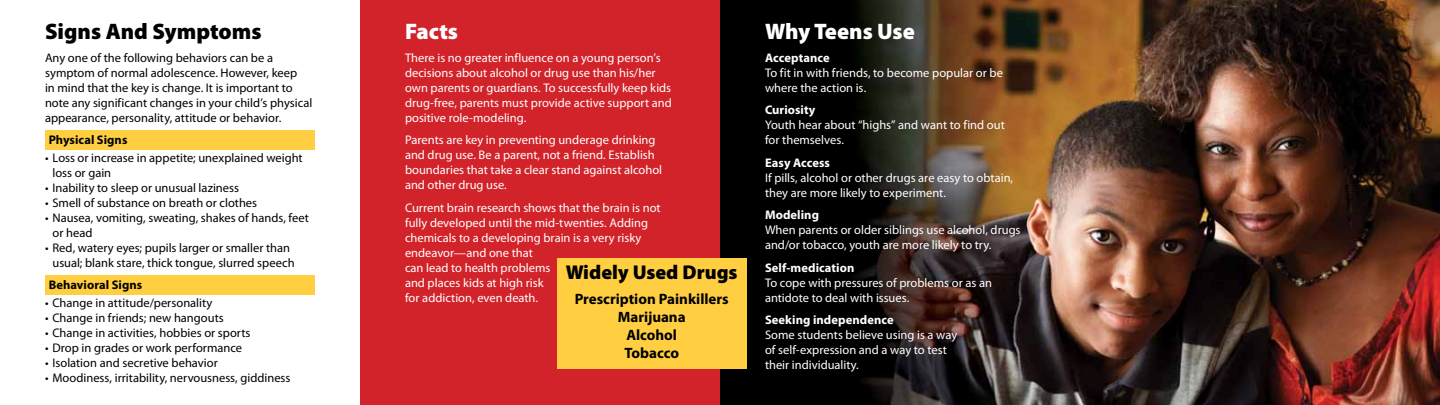
<style>
.page{position:relative;width:1440px;height:405px;background:#fff}
.page>*{position:absolute;margin:0;border:0;box-sizing:border-box;transform-origin:0 0}
.t1{font:900 22.5px "Myriad Pro";color:#000}
.t2{font:900 22.5px "Myriad Pro";color:#fff}
.t3{font:900 20px "Myriad Pro";color:#000}
.t4{font:700 15px/18px "Myriad Pro";color:#000;text-align:center}
.t5{font:12.5px/15px "Myriad Pro";color:#fff}
.t6{font:12.5px/15px "Myriad Pro";color:#000}
.t7{font:700 12.5px "Myriad Pro";letter-spacing:.005em;color:#fff}
.t8{font:700 12.5px "Myriad Pro";letter-spacing:.005em;color:#000}
</style>
<div class="page">
<img style="left:720px;top:0;width:720px;height:405px">
<div style="left:360px;top:0;width:360px;height:405px;background:#d2232a"></div>
<div style="left:557px;top:258px;width:190px;height:110px;background:#ffce41"></div>
<div style="left:45px;top:130px;width:270px;height:20px;background:#ffce41"></div>
<div style="left:45px;top:276px;width:270px;height:19px;background:#ffce41"></div>
<h1 class="t1" style="left:45px;top:19px;width:218px">Signs And Symptoms</h1>
<p class="t6" style="left:45px;top:50px;width:269px">Any one of the following behaviors can be a symptom of normal adolescence. However, keep<br>in mind that the key is change. It is important to note any significant changes in your child’s physical appearance, personality, attitude or behavior.</p>
<p class="t8" style="left:49px;top:133px;width:80px">Physical Signs</p>
<p class="t6" style="left:52px;top:150px;width:252px;text-indent:-8px">• Loss or increase in appetite; unexplained weight loss or gain</p>
<p class="t6" style="left:45px;top:180px;width:195px">• Inability to sleep or unusual laziness</p>
<p class="t6" style="left:45px;top:195px;width:214px">• Smell of substance on breath or clothes</p>
<p class="t6" style="left:52px;top:210px;width:258px;text-indent:-8px">• Nausea, vomiting, sweating, shakes of hands, feet or head</p>
<p class="t6" style="left:52px;top:240px;width:244px;text-indent:-8px">• Red, watery eyes; pupils larger or smaller than usual; blank stare, thick tongue, slurred speech</p>
<p class="t8" style="left:49px;top:278px;width:95px">Behavioral Signs</p>
<p class="t6" style="left:45px;top:295px;width:169px">• Change in attitude/personality</p>
<p class="t6" style="left:45px;top:310px;width:180px">• Change in friends; new hangouts</p>
<p class="t6" style="left:45px;top:325px;width:207px">• Change in activities, hobbies or sports</p>
<p class="t6" style="left:45px;top:340px;width:199px">• Drop in grades or work performance</p>
<p class="t6" style="left:45px;top:355px;width:174px">• Isolation and secretive behavior</p>
<p class="t6" style="left:45px;top:370px;width:247px">• Moodiness, irritability, nervousness, giddiness</p>
<h1 class="t2" style="left:405px;top:19px;width:55px">Facts</h1>
<p class="t5" style="left:405px;top:50px;width:268px">There is no greater influence on a young person’s decisions about alcohol or drug use than his/her own parents or guardians. To successfully keep kids drug-free, parents must provide active support and positive role-modeling.</p>
<p class="t5" style="left:405px;top:133px;width:259px">Parents are key in preventing underage drinking and drug use. Be a parent, not a friend. Establish boundaries that take a clear stand against alcohol and other drug use.</p>
<p class="t5" style="left:405px;top:200px;width:257px">Current brain research shows that the brain is not fully developed until the mid-twenties. Adding chemicals to a developing brain is a very risky endeavor—and one that<br>can lead to health problems<br>and places kids at high risk<br>for addiction, even death.</p>
<h2 class="t3" style="left:566px;top:261px;width:173px">Widely Used Drugs</h2>
<p class="t4" style="left:575px;top:291px;width:156px">Prescription Painkillers<br>Marijuana<br>Alcohol<br>Tobacco</p>
<h1 class="t2" style="left:765px;top:19px;width:151px">Why Teens Use</h1>
<p class="t7" style="left:765px;top:51px;width:66px">Acceptance</p>
<p class="t5" style="left:765px;top:65px;width:240px">To fit in with friends, to become popular or be where the action is.</p>
<p class="t7" style="left:765px;top:103px;width:52px">Curiosity</p>
<p class="t5" style="left:765px;top:118px;width:241px">Youth hear about “highs” and want to find out for themselves.</p>
<p class="t7" style="left:765px;top:156px;width:67px">Easy Access</p>
<p class="t5" style="left:765px;top:170px;width:250px">If pills, alcohol or other drugs are easy to obtain, they are more likely to experiment.</p>
<p class="t7" style="left:765px;top:208px;width:56px">Modeling</p>
<p class="t5" style="left:765px;top:223px;width:257px">When parents or older siblings use alcohol, drugs and/or tobacco, youth are more likely to try.</p>
<p class="t7" style="left:765px;top:261px;width:91px">Self-medication</p>
<p class="t5" style="left:765px;top:275px;width:228px">To cope with pressures of problems or as an antidote to deal with issues.</p>
<p class="t7" style="left:765px;top:313px;width:130px">Seeking independence</p>
<p class="t5" style="left:765px;top:328px;width:194px">Some students believe using is a way of self-expression and a way to test their individuality.</p>
</div>
